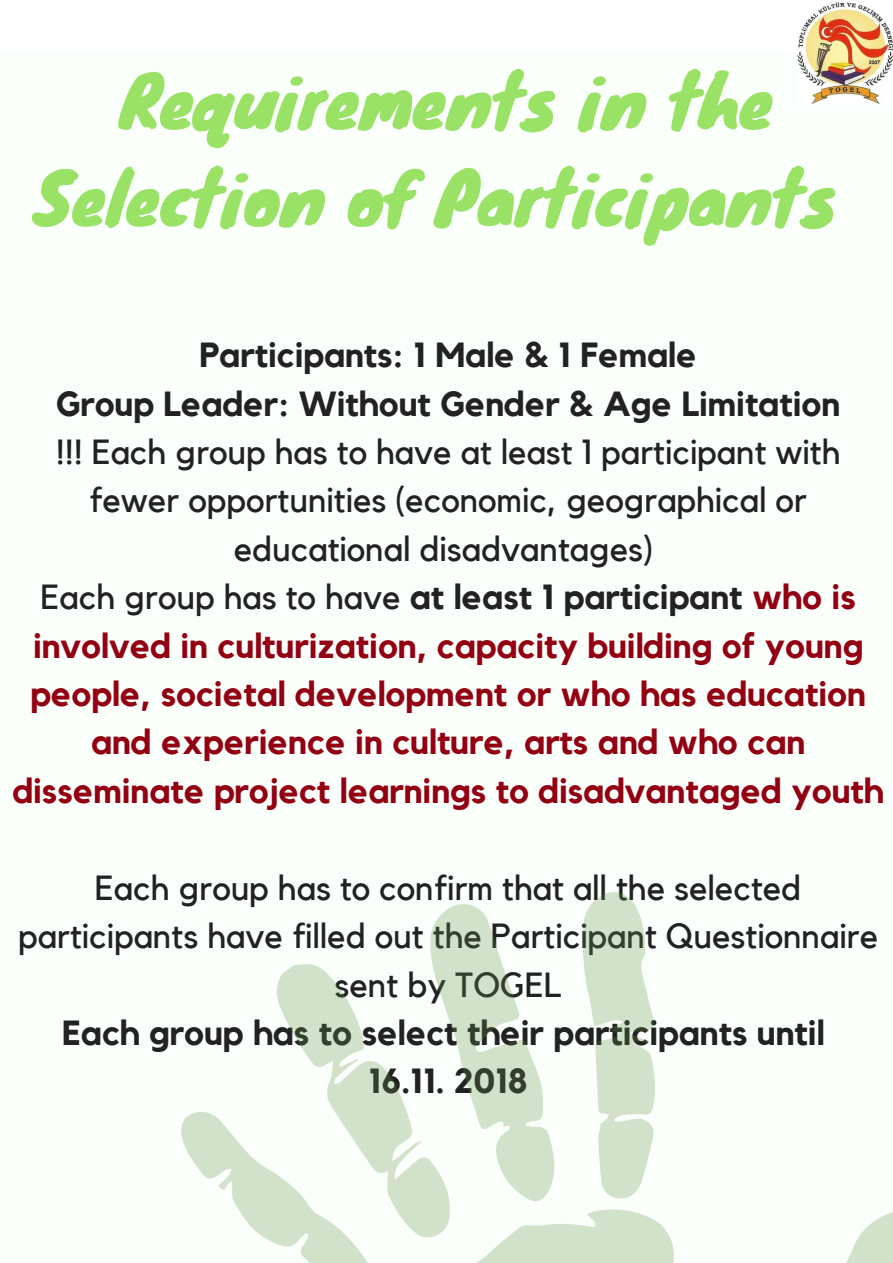
<style>
.page{position:relative;width:893px;height:1263px;background:#fff}
.page>*{position:absolute;margin:0;border:0;box-sizing:border-box;transform-origin:0 0}
.t1{font:69.6px/96.9px "Knewave";color:#99e265;text-align:center}
.t2{font:700 34.8px/48.4px "Kollektif";color:#920011;text-align:center}
.t3{font:700 34.8px/48.4px "Kollektif";color:#222;text-align:center}
.t4{font:34.8px/48.4px "Kollektif";color:#222;text-align:center}
.s1{font-weight:400;color:#222}
.s2{color:#222}
</style>
<div class="page">
<div style="left:0;top:52px;width:893px;height:1211px;background:#fbfffc"></div>
<svg style="left:277px;top:964px;width:117px;height:119px"></svg>
<svg style="left:430px;top:904px;width:111px;height:179px;fill:#d2e1ca"></svg>
<svg style="left:583px;top:892px;width:72px;height:191px;fill:#d2e1ca"></svg>
<svg style="left:181px;top:1083px;width:712px;height:180px"></svg>
<img style="left:797px;top:2px;width:96px;height:102px">
<h1 class="t1" style="left:34px;top:50px;width:805px">Requirements in the<br>Selection of Participants</h1>
<p class="t3" style="left:56px;top:332px;width:786px">Participants: 1 Male &amp; 1 Female<br>Group Leader: Without Gender &amp; Age Limitation</p>
<p class="t2" style="left:13px;top:429px;width:872px"><span class="s1">!!! Each group has to have at least 1 participant with fewer opportunities (economic, geographical or educational disadvantages)<br>Each group has to have</span> <span class="s2">at least 1 participant</span> who is involved in culturization, capacity building of young people, societal development or who has education and experience in culture, arts and who can disseminate project learnings to disadvantaged youth</p>
<p class="t4" style="left:18px;top:865px;width:861px">Each group has to confirm that all the selected participants have filled out the Participant Questionnaire sent by TOGEL</p>
<p class="t3" style="left:62px;top:1010px;width:764px">Each group has to select their participants until<br>16.11. 2018</p>
</div>
